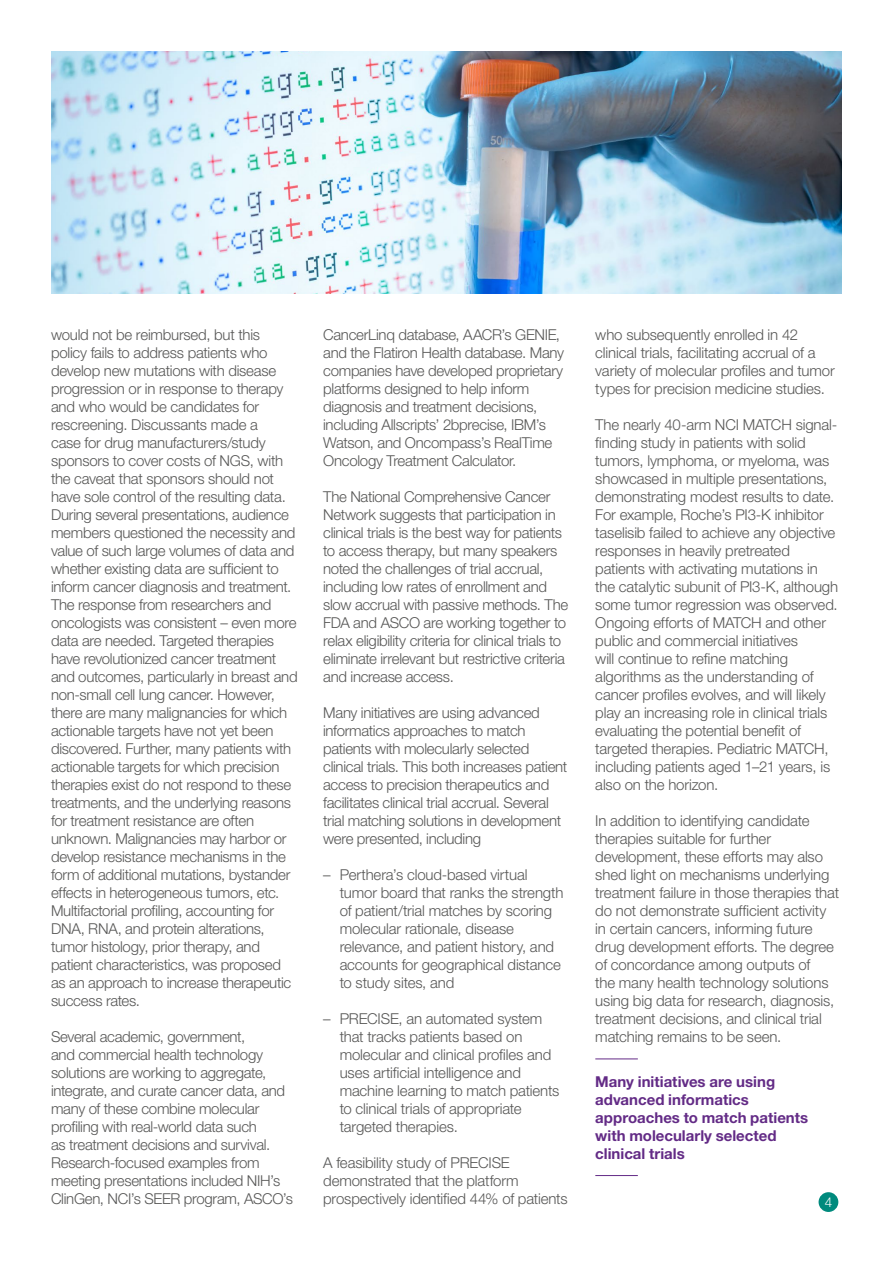
<style>
.page{position:relative;width:893px;height:1263px;background:#fff}
.page>*{position:absolute;margin:0;border:0;box-sizing:border-box;transform-origin:0 0}
.t1{font:300 15px/18px "Helvetica Neue LT Std";letter-spacing:-.015em;color:#575756}
.t2{font:700 15px/18px "Helvetica Neue LT Std";color:#632b86}
.t3{font:300 13.5px "Helvetica Neue";color:#fff}
</style>
<div class="page">
<div style="left:819px;top:1192px;width:19px;height:20px;background:#008a7d;border-radius:50%"></div>
<img style="left:51px;top:51px;width:791px;height:242px">
<hr style="left:595px;top:1175px;width:43px;height:1px;background:#632b86">
<hr style="left:595px;top:1058px;width:43px;height:1px;background:#632b86">
<p class="t1" style="left:51px;top:326px;width:248px">would not be reimbursed, but this policy fails to address patients who develop new mutations with disease progression or in response to therapy and who would be candidates for rescreening. Discussants made a<br>case for drug manufacturers/study sponsors to cover costs of NGS, with the caveat that sponsors should not have sole control of the resulting data.<br>During several presentations, audience members questioned the necessity and value of such large volumes of data and whether existing data are sufficient to inform cancer diagnosis and treatment.<br>The response from researchers and oncologists was consistent – even more data are needed. Targeted therapies have revolutionized cancer treatment and outcomes, particularly in breast and non-small cell lung cancer. However, there are many malignancies for which actionable targets have not yet been discovered. Further, many patients with actionable targets for which precision therapies exist do not respond to these treatments, and the underlying reasons for treatment resistance are often unknown. Malignancies may harbor or develop resistance mechanisms in the form of additional mutations, bystander effects in heterogeneous tumors, etc.<br>Multifactorial profiling, accounting for DNA, RNA, and protein alterations, tumor histology, prior therapy, and patient characteristics, was proposed as an approach to increase therapeutic success rates.</p>
<p class="t1" style="left:51px;top:1028px;width:244px">Several academic, government,<br>and commercial health technology solutions are working to aggregate, integrate, and curate cancer data, and many of these combine molecular profiling with real-world data such<br>as treatment decisions and survival.<br>Research-focused examples from meeting presentations included NIH’s ClinGen, NCI’s SEER program, ASCO’s</p>
<p class="t1" style="left:323px;top:326px;width:242px">CancerLinq database, AACR’s GENIE, and the Flatiron Health database. Many companies have developed proprietary platforms designed to help inform diagnosis and treatment decisions, including Allscripts’ 2bprecise, IBM’s Watson, and Oncompass’s RealTime Oncology Treatment Calculator.</p>
<p class="t1" style="left:323px;top:488px;width:247px">The National Comprehensive Cancer Network suggests that participation in clinical trials is the best way for patients to access therapy, but many speakers noted the challenges of trial accrual, including low rates of enrollment and slow accrual with passive methods. The FDA and ASCO are working together to relax eligibility criteria for clinical trials to eliminate irrelevant but restrictive criteria and increase access.</p>
<p class="t1" style="left:323px;top:704px;width:246px">Many initiatives are using advanced informatics approaches to match patients with molecularly selected clinical trials. This both increases patient access to precision therapeutics and facilitates clinical trial accrual. Several trial matching solutions in development were presented, including</p>
<p class="t1" style="left:340px;top:866px;width:225px;text-indent:-17px">– Perthera’s cloud-based virtual tumor board that ranks the strength of patient/trial matches by scoring molecular rationale, disease relevance, and patient history, and accounts for geographical distance to study sites, and</p>
<p class="t1" style="left:340px;top:1010px;width:221px;text-indent:-16px">– PRECISE, an automated system that tracks patients based on molecular and clinical profiles and uses artificial intelligence and machine learning to match patients to clinical trials of appropriate targeted therapies.</p>
<p class="t1" style="left:323px;top:1154px;width:246px">A feasibility study of PRECISE demonstrated that the platform prospectively identified 44% of patients</p>
<p class="t1" style="left:595px;top:326px;width:241px">who subsequently enrolled in 42 clinical trials, facilitating accrual of a variety of molecular profiles and tumor types for precision medicine studies.</p>
<p class="t1" style="left:595px;top:416px;width:244px">The nearly 40-arm NCI MATCH signal&shy;finding study in patients with solid tumors, lymphoma, or myeloma, was showcased in multiple presentations, demonstrating modest results to date.<br>For example, Roche’s PI3-K inhibitor taselisib failed to achieve any objective responses in heavily pretreated patients with activating mutations in the catalytic subunit of PI3-K, although some tumor regression was observed.<br>Ongoing efforts of MATCH and other public and commercial initiatives<br>will continue to refine matching algorithms as the understanding of cancer profiles evolves, and will likely play an increasing role in clinical trials evaluating the potential benefit of targeted therapies. Pediatric MATCH, including patients aged 1–21 years, is also on the horizon.</p>
<p class="t1" style="left:595px;top:812px;width:245px">In addition to identifying candidate therapies suitable for further development, these efforts may also shed light on mechanisms underlying treatment failure in those therapies that do not demonstrate sufficient activity in certain cancers, informing future drug development efforts. The degree of concordance among outputs of<br>the many health technology solutions using big data for research, diagnosis, treatment decisions, and clinical trial matching remains to be seen.</p>
<p class="t2" style="left:595px;top:1072px;width:214px">Many initiatives are using advanced informatics approaches to match patients with molecularly selected clinical trials</p>
<p class="t3" style="left:825px;top:1191px;width:9px">4</p>
</div>
